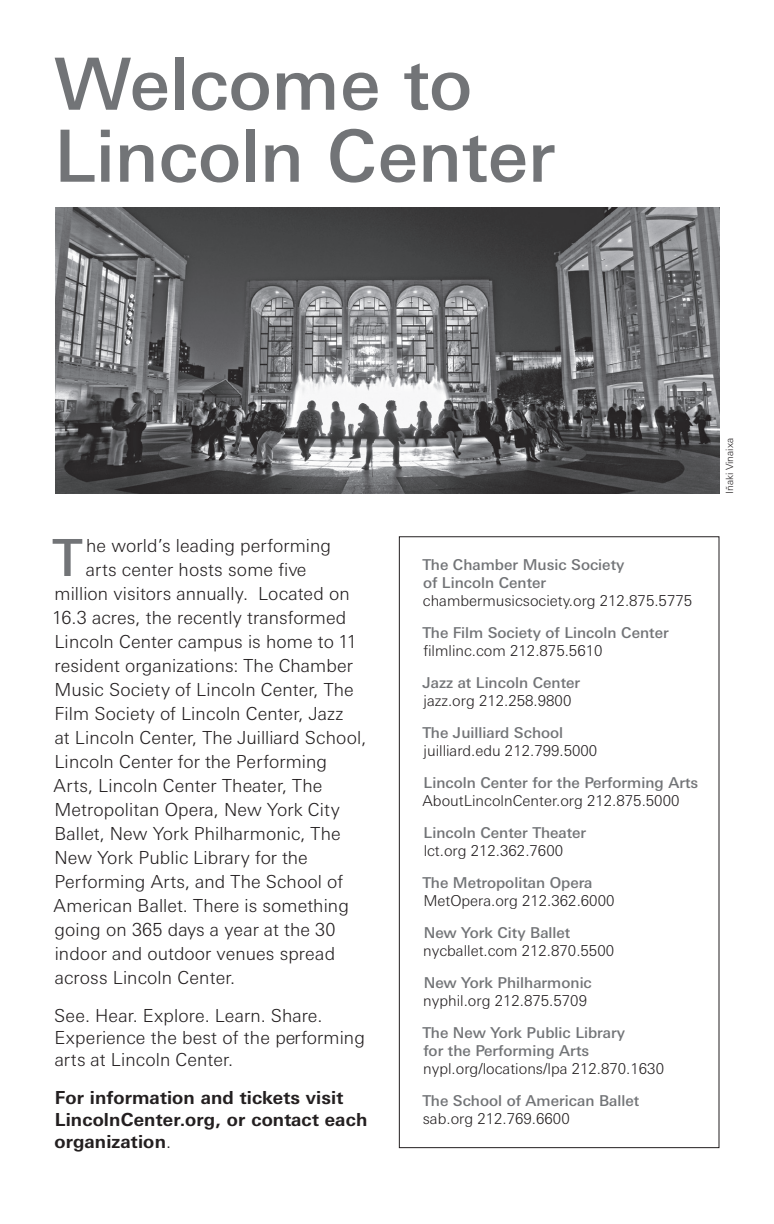
<style>
.page{position:relative;width:774px;height:1224px;background:#fff}
.page>*{position:absolute;margin:0;border:0;box-sizing:border-box;transform-origin:0 0}
.t1{font:500 72px/72px "LT Univers Basic";color:#727477}
.t2{font:500 51.2px "LT Univers Basic";color:#727477}
.t3{font:300 18px/22px "LT Univers Basic";letter-spacing:.005em;color:#231f20}
.t4{font:700 18px/22px "LT Univers Basic";letter-spacing:.01em;color:#231f20}
.t5{font:500 15px/18px "LT Univers Basic";color:#727477}
.t6{font:300 15px/18px "LT Univers Basic";color:#231f20}
.t7{font:300 10px "LT Univers Basic";color:#231f20}
.s1{font-weight:300}
.s2{font-weight:300;color:#231f20}
.s3{font-weight:500;color:#727477}
</style>
<div class="page">
<img style="left:55px;top:208px;width:664px;height:286px">
<p class="t1" style="left:54px;top:48px;width:503px">Welcome to<br>Lincoln Center</p>
<p class="t2" style="left:52px;top:528px;width:32px">T</p>
<p class="t3" style="left:86px;top:534px;width:247px">he world’s leading performing</p>
<p class="t3" style="left:86px;top:558px;width:222px">arts center hosts some five</p>
<p class="t3" style="left:55px;top:582px;width:297px">million visitors annually. Located on</p>
<p class="t3" style="left:52px;top:606px;width:296px">16.3 acres, the recently transformed</p>
<p class="t3" style="left:54px;top:630px;width:304px">Lincoln Center campus is home to 11</p>
<p class="t3" style="left:55px;top:654px;width:300px">resident organizations: The Chamber</p>
<p class="t3" style="left:54px;top:678px;width:301px">Music Society of Lincoln Center, The</p>
<p class="t3" style="left:54px;top:702px;width:290px">Film Society of Lincoln Center, Jazz</p>
<p class="t3" style="left:55px;top:726px;width:313px">at Lincoln Center, The Juilliard School,</p>
<p class="t3" style="left:54px;top:750px;width:274px">Lincoln Center for the Performing</p>
<p class="t3" style="left:54px;top:774px;width:270px">Arts, Lincoln Center Theater, The</p>
<p class="t3" style="left:54px;top:798px;width:287px">Metropolitan Opera, New York City</p>
<p class="t3" style="left:54px;top:822px;width:288px">Ballet, New York Philharmonic, The</p>
<p class="t3" style="left:55px;top:846px;width:255px">New York Public Library for the</p>
<p class="t3" style="left:55px;top:870px;width:290px">Performing Arts, and The School of</p>
<p class="t3" style="left:54px;top:894px;width:297px">American Ballet. There is something</p>
<p class="t3" style="left:54px;top:918px;width:283px">going on 365 days a year at the 30</p>
<p class="t3" style="left:55px;top:942px;width:282px">indoor and outdoor venues spread</p>
<p class="t3" style="left:55px;top:966px;width:182px">across Lincoln Center.</p>
<p class="t3" style="left:54px;top:1004px;width:312px">See. Hear. Explore. Learn. Share.<br>Experience the best of the performing arts at Lincoln Center.</p>
<p class="t4" style="left:55px;top:1086px;width:314px">For information and tickets visit<br>LincolnCenter.org, or contact each organization<span class="s1">.</span></p>
<p class="t5" style="left:422px;top:556px;width:271px">The Chamber Music Society<br>of Lincoln Center <span class="s2">chambermusicsociety.org 212.875.5775</span></p>
<p class="t5" style="left:422px;top:624px;width:248px">The Film Society of Lincoln Center <span class="s2">filmlinc.com 212.875.5610</span></p>
<p class="t6" style="left:422px;top:674px;width:159px"><span class="s3">Jazz at Lincoln Center </span>jazz.org 212.258.9800</p>
<p class="t6" style="left:422px;top:724px;width:177px"><span class="s3">The Juilliard School </span>juilliard.edu 212.799.5000</p>
<p class="t6" style="left:423px;top:774px;width:277px"><span class="s3">Lincoln Center for the Performing Arts<br></span>AboutLincolnCenter.org 212.875.5000</p>
<p class="t5" style="left:424px;top:824px;width:164px">Lincoln Center Theater <span class="s2">lct.org 212.362.7600</span></p>
<p class="t6" style="left:422px;top:874px;width:194px"><span class="s3">The Metropolitan Opera<br></span>MetOpera.org 212.362.6000</p>
<p class="t6" style="left:423px;top:924px;width:192px"><span class="s3">New York City Ballet </span>nycballet.com 212.870.5500</p>
<p class="t6" style="left:423px;top:974px;width:170px"><span class="s3">New York Philharmonic </span>nyphil.org 212.875.5709</p>
<p class="t5" style="left:422px;top:1024px;width:243px">The New York Public Library<br>for the Performing Arts <span class="s2">nypl.org/locations/lpa 212.870.1630</span></p>
<p class="t5" style="left:422px;top:1092px;width:219px">The School of American Ballet <span class="s2">sab.org 212.769.6600</span></p>
<p class="t7" style="left:724px;top:494px;width:57px;rotate:-90deg">Iñaki Vinaixa</p>
</div>
